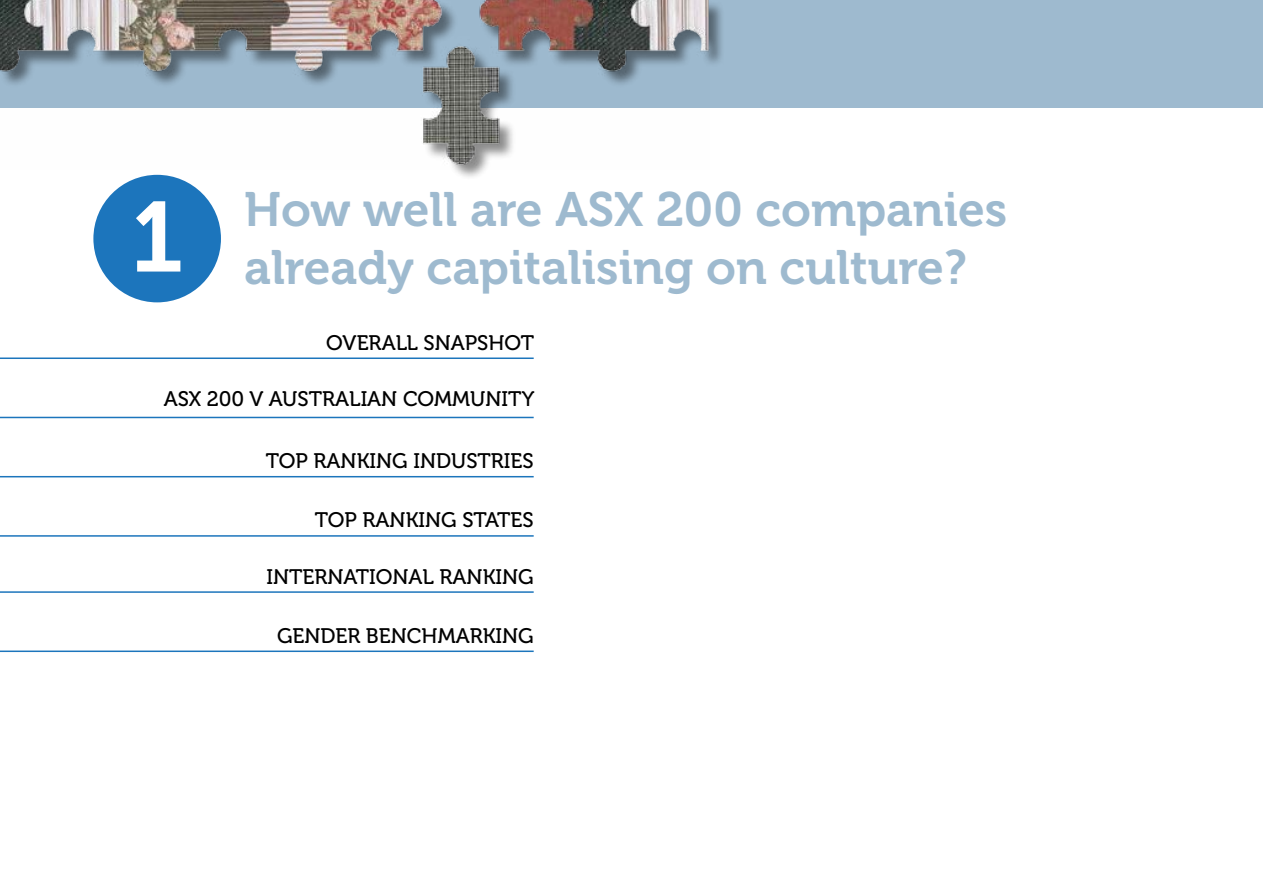
<style>
.page{position:relative;width:1263px;height:893px;background:#fff}
.page>*{position:absolute;margin:0;border:0;box-sizing:border-box;transform-origin:0 0}
.t1{font:99px "Museo 700";color:#fff}
.t2{font:48px/57.6px "Museo 700";color:#9ebacf}
.t3{font:21px "Museo 500";color:#000}
</style>
<div class="page">
<div style="left:93px;top:175px;width:128px;height:127px;background:#1c75bc;border-radius:50%"></div>
<hr style="left:0;top:357px;width:534px;height:2px;background:#1c75bc">
<hr style="left:0;top:476px;width:534px;height:1px;background:#1c75bc">
<hr style="left:0;top:591px;width:534px;height:2px;background:#1c75bc">
<hr style="left:0;top:417px;width:534px;height:1px;background:#1c75bc">
<hr style="left:0;top:535px;width:534px;height:2px;background:#1c75bc">
<hr style="left:0;top:650px;width:534px;height:2px;background:#1c75bc">
<div style="left:0;top:0;width:1263px;height:107px;background:#9ebacf"></div>
<div style="left:0;top:0;width:725px;height:180px;background:#000;opacity:.45"></div>
<img style="left:0;top:0;width:709px;height:170px">
<h1 class="t1" style="left:131px;top:182px;width:54px">1</h1>
<h2 class="t2" style="left:244px;top:181px;width:765px">How well are ASX 200 companies already capitalising on culture?</h2>
<p class="t3" style="left:326px;top:331px;width:209px">OVERALL SNAPSHOT</p>
<p class="t3" style="left:164px;top:387px;width:372px">ASX 200 V AUSTRALIAN COMMUNITY</p>
<p class="t3" style="left:266px;top:449px;width:269px">TOP RANKING INDUSTRIES</p>
<p class="t3" style="left:315px;top:509px;width:220px">TOP RANKING STATES</p>
<p class="t3" style="left:266px;top:565px;width:269px">INTERNATIONAL RANKING</p>
<p class="t3" style="left:277px;top:624px;width:258px">GENDER BENCHMARKING</p>
</div>
